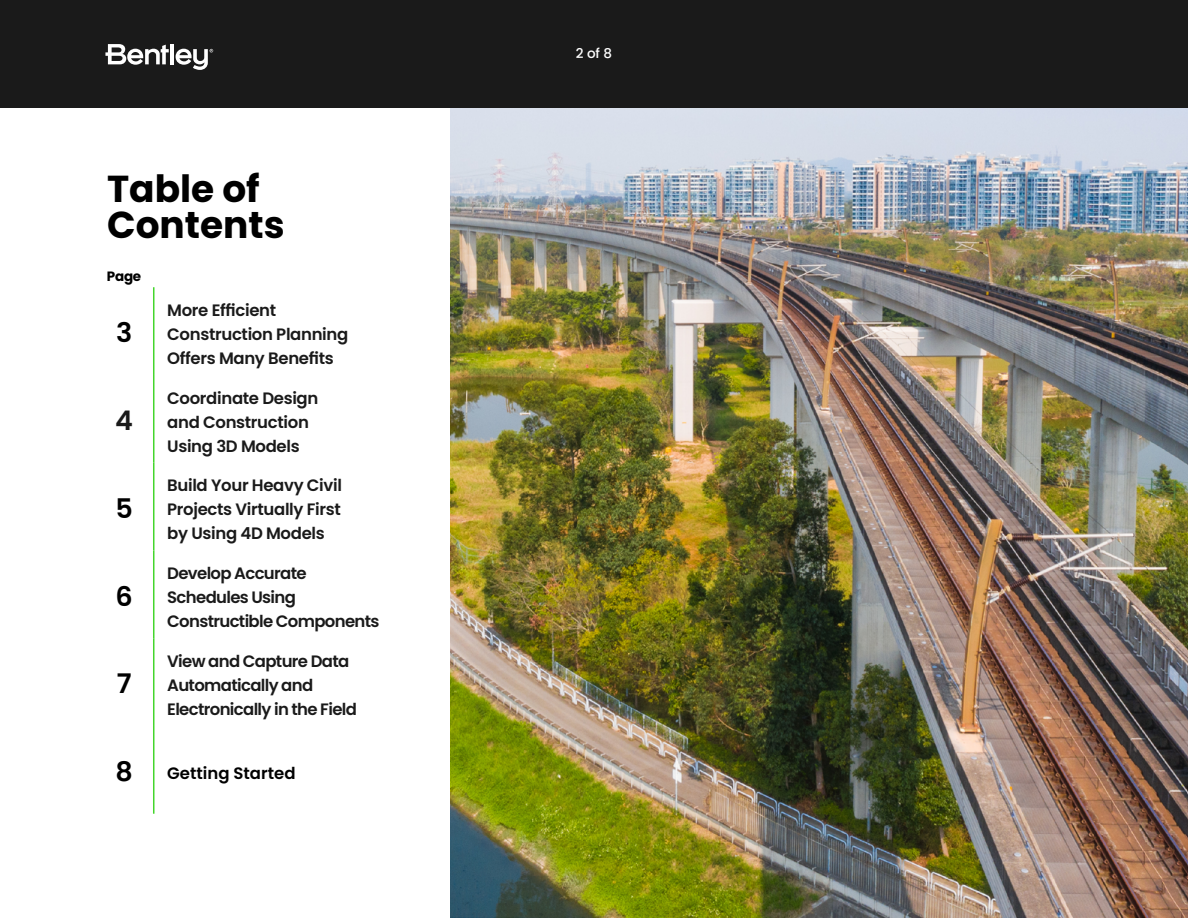
<style>
.page{position:relative;width:1188px;height:918px;background:#fff}
.page>*{position:absolute;margin:0;border:0;box-sizing:border-box;transform-origin:0 0}
.t1{font:700 37.5px/36px "Poppins";color:#000}
.t2{font:600 27px "Poppins";color:#000}
.t3{font:600 27px "Poppins";color:#1a1a1a}
.t4{font:600 16.5px/24px "Poppins";letter-spacing:-.02em;color:#1a1a1a}
.t5{font:600 16.5px/24px "Poppins";letter-spacing:-.04em;color:#1a1a1a}
.t6{font:600 16.5px "Poppins";color:#000}
.t7{font:500 13.5px "Poppins";color:#fff}
.t8{font:700 13.5px "Poppins";color:#000}
</style>
<div class="page">
<div style="left:0;top:0;width:1188px;height:108px;background:#1a1a1a"></div>
<svg style="left:105px;top:44px;width:64px;height:21px"></svg>
<hr style="left:170px;top:44px;width:4px;height:20px;background:#fff">
<svg style="left:176px;top:49px;width:37px;height:21px"></svg>
<img style="left:450px;top:108px;width:738px;height:809px">
<hr style="left:153px;top:287px;width:1px;height:88px;background:#44d62c">
<hr style="left:153px;top:375px;width:1px;height:88px;background:#44d62c">
<hr style="left:153px;top:463px;width:1px;height:87px;background:#44d62c">
<hr style="left:153px;top:550px;width:1px;height:88px;background:#44d62c">
<hr style="left:153px;top:638px;width:1px;height:88px;background:#44d62c">
<hr style="left:153px;top:726px;width:1px;height:88px;background:#44d62c">
<h1 class="t1" style="left:107px;top:171px;width:179px">Table of<br>Contents</h1>
<p class="t8" style="left:107px;top:269px;width:36px">Page</p>
<h2 class="t2" style="left:116px;top:317px;width:18px">3</h2>
<h2 class="t3" style="left:115px;top:405px;width:19px">4</h2>
<h2 class="t2" style="left:115px;top:493px;width:19px">5</h2>
<h2 class="t2" style="left:115px;top:580px;width:19px">6</h2>
<h2 class="t2" style="left:117px;top:668px;width:16px">7</h2>
<p class="t4" style="left:167px;top:298px;width:183px">More Efficient<br>Construction Planning<br>Offers Many Benefits</p>
<p class="t4" style="left:167px;top:386px;width:153px">Coordinate Design and Construction<br>Using 3D Models</p>
<p class="t4" style="left:167px;top:474px;width:176px;text-align:justify">Build Your Heavy Civil Projects Virtually First by Using 4D Models</p>
<p class="t5" style="left:167px;top:561px;width:214px">Develop Accurate<br>Schedules Using<br>Constructible Components</p>
<p class="t5" style="left:167px;top:649px;width:191px">View and Capture Data<br>Automatically and<br>Electronically in the Field</p>
<h2 class="t2" style="left:115px;top:756px;width:19px">8</h2>
<p class="t6" style="left:167px;top:763px;width:130px">Getting Started</p>
<p class="t7" style="left:576px;top:46px;width:38px">2 of 8</p>
</div>
